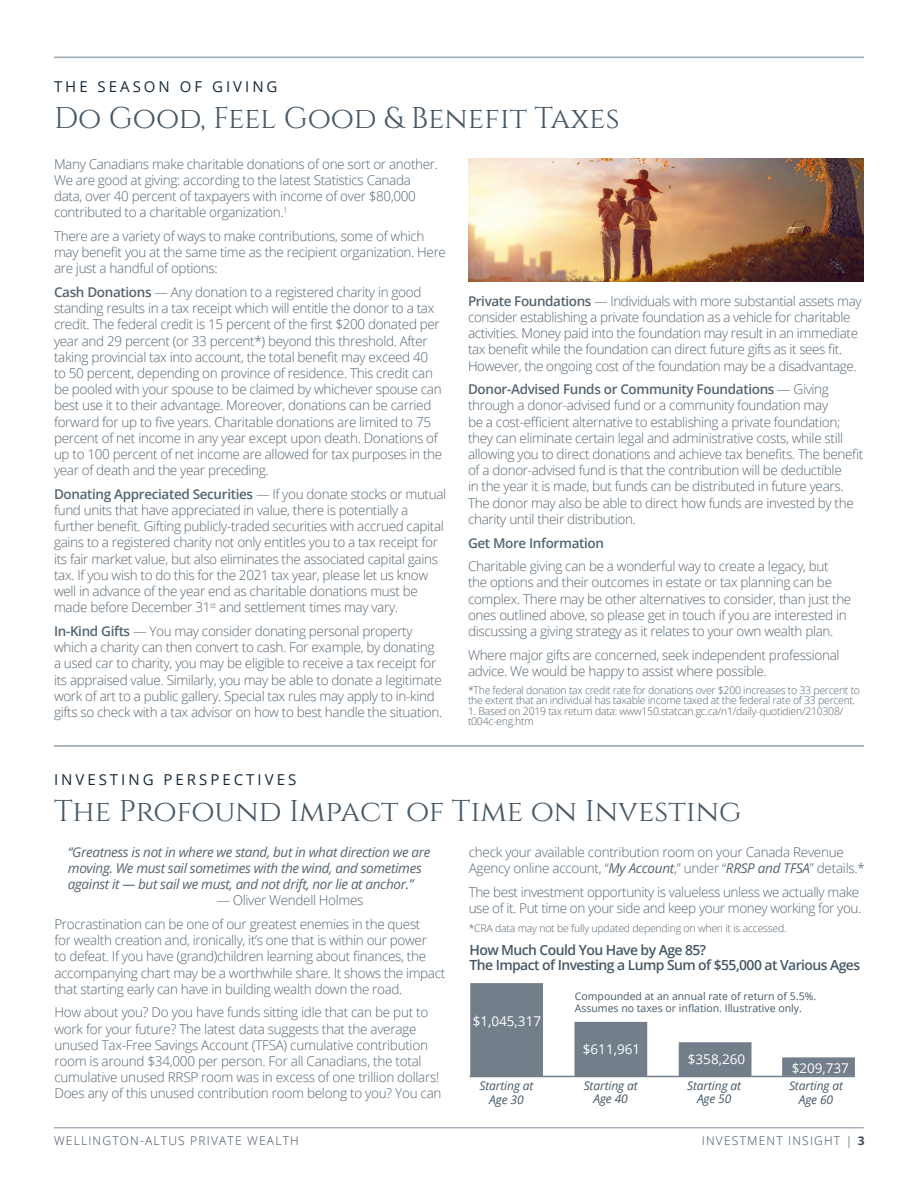
<style>
.page{position:relative;width:918px;height:1188px;background:#fff}
.page>*{position:absolute;margin:0;border:0;box-sizing:border-box;transform-origin:0 0}
.t1{font:30px "Cinzel";color:#475865}
.t2{font:15px "Open Sans";letter-spacing:.2em;color:#172938}
.t3{font:600 13.95px "Open Sans";letter-spacing:-.04em;color:#475865}
.t4{font:300 13.5px/16.2px "Open Sans";letter-spacing:-.025em;color:#556571}
.t5{font:italic 13.5px/16.2px "Open Sans";letter-spacing:-.025em;color:#556571}
.t6{font:13.5px "Open Sans";color:#fff}
.t7{font:600 13.5px "Open Sans";letter-spacing:-.025em;color:#556571}
.t8{font:italic 12px "Open Sans";letter-spacing:-.01em;color:#475865}
.t9{font:300 12px "Open Sans";letter-spacing:.1em;color:#3c4957}
.t10{font:300 10.5px/10.5px "Open Sans";letter-spacing:-.025em;color:#556571}
.t11{font:10.5px "Open Sans";color:#475865}
.s1{font-weight:600}
.s2{font-weight:400;font-style:italic}
.s3{font-weight:700}
</style>
<div class="page">
<hr style="left:54px;top:56px;width:810px;height:2px;background:#9faab2">
<hr style="left:54px;top:1128px;width:810px;height:1px;background:#001639">
<hr style="left:54px;top:744px;width:810px;height:3px;background:#9faab2">
<img style="left:469px;top:159px;width:395px;height:123px">
<hr style="left:470px;top:1076px;width:385px;height:1px;background:#727f8a">
<div style="left:574px;top:1022px;width:73px;height:55px;background:#727f8a"></div>
<div style="left:679px;top:1042px;width:73px;height:34px;background:#727f8a;border:2px solid #727f8a"></div>
<div style="left:782px;top:1057px;width:73px;height:19px;background:#727f8a;border:2px solid #727f8a"></div>
<div style="left:470px;top:983px;width:73px;height:93px;background:#727f8a;border:2px solid #727f8a"></div>
<p class="t2" style="left:54px;top:77px;width:225px">THE SEASON OF GIVING</p>
<p class="t1" style="left:54px;top:101px;width:567px">Do Good, Feel Good &amp; Benefit Taxes</p>
<p class="t4" style="left:54px;top:155px;width:386px">Many Canadians make charitable donations of one sort or another.<br>We are good at giving: according to the latest Statistics Canada data, over 40 percent of taxpayers with income of over $80,000 contributed to a charitable organization.<sup>1</sup></p>
<p class="t4" style="left:54px;top:228px;width:394px">There are a variety of ways to make contributions, some of which may benefit you at the same time as the recipient organization. Here are just a handful of options:</p>
<p class="t4" style="left:54px;top:284px;width:390px"><span class="s1">Cash Donations</span> — Any donation to a registered charity in good standing results in a tax receipt which will entitle the donor to a tax credit. The federal credit is 15 percent of the first $200 donated per year and 29 percent (or 33 percent*) beyond this threshold. After taking provincial tax into account, the total benefit may exceed 40 to 50 percent, depending on province of residence. This credit can be pooled with your spouse to be claimed by whichever spouse can best use it to their advantage. Moreover, donations can be carried forward for up to five years. Charitable donations are limited to 75 percent of net income in any year except upon death. Donations of up to 100 percent of net income are allowed for tax purposes in the year of death and the year preceding.</p>
<p class="t4" style="left:54px;top:486px;width:394px"><span class="s1">Donating Appreciated Securities</span> — If you donate stocks or mutual fund units that have appreciated in value, there is potentially a further benefit. Gifting publicly-traded securities with accrued capital gains to a registered charity not only entitles you to a tax receipt for its fair market value, but also eliminates the associated capital gains tax. If you wish to do this for the 2021 tax year, please let us know well in advance of the year end as charitable donations must be made before December 31<sup>st</sup> and settlement times may vary.</p>
<p class="t4" style="left:54px;top:623px;width:390px"><span class="s1">In-Kind Gifts</span> — You may consider donating personal property which a charity can then convert to cash. For example, by donating a used car to charity, you may be eligible to receive a tax receipt for its appraised value. Similarly, you may be able to donate a legitimate work of art to a public gallery. Special tax rules may apply to in-kind gifts so check with a tax advisor on how to best handle the situation.</p>
<p class="t4" style="left:468px;top:292px;width:395px"><span class="s1">Private Foundations</span> — Individuals with more substantial assets may consider establishing a private foundation as a vehicle for charitable activities. Money paid into the foundation may result in an immediate tax benefit while the foundation can direct future gifts as it sees fit.<br>However, the ongoing cost of the foundation may be a disadvantage.</p>
<p class="t4" style="left:468px;top:381px;width:397px"><span class="s1">Donor-Advised Funds or Community Foundations</span> — Giving through a donor-advised fund or a community foundation may<br>be a cost-efficient alternative to establishing a private foundation; they can eliminate certain legal and administrative costs, while still allowing you to direct donations and achieve tax benefits. The benefit of a donor-advised fund is that the contribution will be deductible<br>in the year it is made, but funds can be distributed in future years.<br>The donor may also be able to direct how funds are invested by the charity until their distribution.</p>
<p class="t7" style="left:468px;top:533px;width:138px">Get More Information</p>
<p class="t4" style="left:468px;top:558px;width:385px">Charitable giving can be a wonderful way to create a legacy, but the options and their outcomes in estate or tax planning can be complex. There may be other alternatives to consider, than just the ones outlined above, so please get in touch if you are interested in discussing a giving strategy as it relates to your own wealth plan.</p>
<p class="t4" style="left:468px;top:646px;width:373px">Where major gifts are concerned, seek independent professional advice. We would be happy to assist where possible.</p>
<p class="t10" style="left:468px;top:685px;width:394px">*The federal donation tax credit rate for donations over $200 increases to 33 percent to the extent that an individual has taxable income taxed at the federal rate of 33 percent.</p>
<p class="t10" style="left:468px;top:706px;width:377px">1. Based on 2019 tax return data: www150.statcan.gc.ca/n1/daily-quotidien/210308/ t004c-eng.htm</p>
<p class="t2" style="left:54px;top:770px;width:244px">INVESTING PERSPECTIVES</p>
<p class="t1" style="left:54px;top:794px;width:689px">The Profound Impact of Time on Investing</p>
<p class="t5" style="left:68px;top:843px;width:364px">“Greatness is not in where we stand, but in what direction we are moving. We must sail sometimes with the wind, and sometimes against it — but sail we must, and not drift, nor lie at anchor.”</p>
<p class="t4" style="left:216px;top:892px;width:149px">— Oliver Wendell Holmes</p>
<p class="t4" style="left:54px;top:916px;width:392px">Procrastination can be one of our greatest enemies in the quest<br>for wealth creation and, ironically, it’s one that is within our power<br>to defeat. If you have (grand)children learning about finances, the accompanying chart may be a worthwhile share. It shows the impact that starting early can have in building wealth down the road.</p>
<p class="t4" style="left:54px;top:1004px;width:389px">How about you? Do you have funds sitting idle that can be put to work for your future? The latest data suggests that the average unused Tax-Free Savings Account (TFSA) cumulative contribution room is around $34,000 per person. For all Canadians, the total cumulative unused RRSP room was in excess of one trillion dollars!<br>Does any of this unused contribution room belong to you? You can</p>
<p class="t4" style="left:469px;top:843px;width:398px">check your available contribution room on your Canada Revenue<br>Agency online account, “<span class="s2">My Account</span>,” under “<span class="s2">RRSP and TFSA</span>” details.*</p>
<p class="t4" style="left:469px;top:883px;width:394px">The best investment opportunity is valueless unless we actually make use of it. Put time on your side and keep your money working for you.</p>
<p class="t10" style="left:469px;top:923px;width:320px">*CRA data may not be fully updated depending on when it is accessed.</p>
<p class="t3" style="left:470px;top:940px;width:238px">How Much Could You Have by Age 85?</p>
<p class="t3" style="left:470px;top:955px;width:392px">The Impact of Investing a Lump Sum of $55,000 at Various Ages</p>
<p class="t6" style="left:473px;top:1012px;width:70px">$1,045,317</p>
<p class="t8" style="left:480px;top:1077px;width:55px">Starting at</p>
<p class="t8" style="left:489px;top:1091px;width:36px">Age 30</p>
<p class="t11" style="left:575px;top:989px;width:243px">Compounded at an annual rate of return of 5.5%.</p>
<p class="t11" style="left:575px;top:1001px;width:229px">Assumes no taxes or inflation. Illustrative only.</p>
<p class="t6" style="left:583px;top:1040px;width:59px">$611,961</p>
<p class="t8" style="left:584px;top:1077px;width:55px">Starting at</p>
<p class="t8" style="left:594px;top:1091px;width:36px">Age 40</p>
<p class="t6" style="left:688px;top:1050px;width:59px">$358,260</p>
<p class="t8" style="left:687px;top:1077px;width:55px">Starting at</p>
<p class="t8" style="left:697px;top:1091px;width:36px">Age 50</p>
<p class="t6" style="left:792px;top:1058px;width:59px">$209,737</p>
<p class="t8" style="left:789px;top:1077px;width:55px">Starting at</p>
<p class="t8" style="left:799px;top:1091px;width:36px">Age 60</p>
<p class="t9" style="left:54px;top:1132px;width:246px">WELLINGTON-ALTUS PRIVATE WEALTH</p>
<p class="t9" style="left:702px;top:1132px;width:164px">INVESTMENT INSIGHT | <span class="s3">3</span></p>
</div>
